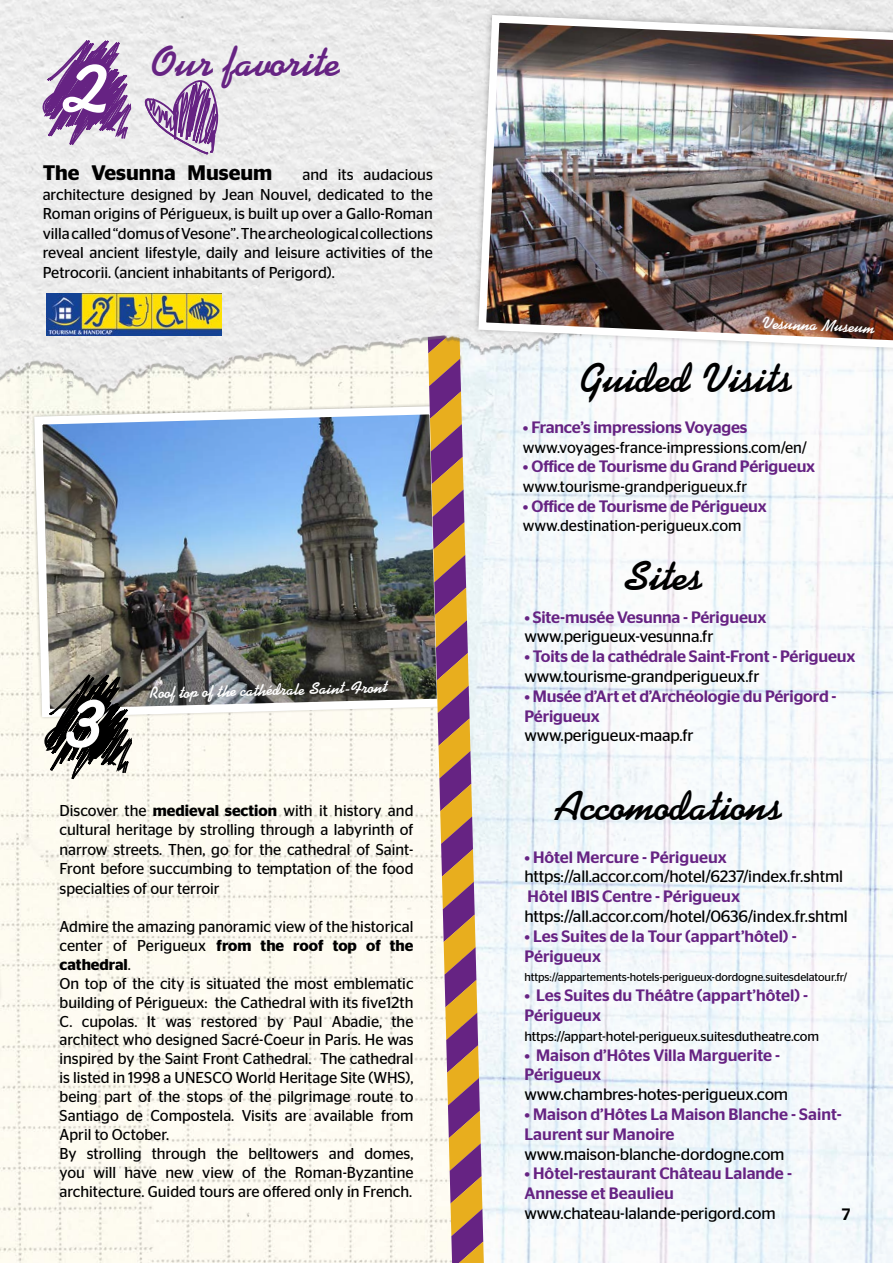
<style>
.page{position:relative;width:893px;height:1263px;background:#fff}
.page>*{position:absolute;margin:0;border:0;box-sizing:border-box;transform-origin:0 0}
.t1{font:700 83.25px "Kaufmann BT";color:#fff}
.t2{font:700 82.95px "Kaufmann BT";color:#fff}
.t3{font:700 41.55px "Kaufmann BT";color:#000}
.t4{font:700 41.55px "Kaufmann BT";color:#662383}
.t5{font:600 21px "Stag Sans";color:#000}
.t6{font:500 16.5px/19.8px "Stag Sans";color:#662383}
.t7{font:16.5px "Stag Sans";letter-spacing:-.01em;color:#000}
.t8{font:700 16.5px "Kaufmann BT";color:#fff}
.t9{font:500 16.5px "Stag Sans";color:#000}
.t10{font:15.75px/18.9px "Stag Sans";color:#000;text-align:justify}
.t11{font:13.5px "Stag Sans";letter-spacing:-.01em;color:#000}
.t12{font:11.4px "Stag Sans";letter-spacing:-.01em;color:#000}
.s1{font-weight:600}
</style>
<div class="page">
<img style="left:0;top:449px;width:422px;height:814px">
<img style="left:30px;top:449px;width:392px;height:272px">
<img style="left:484px;top:449px;width:409px;height:814px">
<svg style="left:422px;top:449px;width:62px;height:814px"></svg>
<img style="left:0;top:0;width:893px;height:449px">
<svg style="left:472px;top:8px;width:421px;height:348px;fill:#eeeeef"></svg>
<img style="left:474px;top:11px;width:419px;height:342px">
<svg style="left:43px;top:673px;width:91px;height:108px"></svg>
<div style="left:0;top:696px;width:6px;height:348px;background:#fefcf0"></div>
<svg style="left:0;top:0;width:233px;height:311px"></svg>
<img style="left:46px;top:293px;width:176px;height:42px">
<h1 class="t1" style="left:68px;top:35px;width:42px">2</h1>
<h3 class="t4" style="left:152px;top:38px;width:191px">Our favorite</h3>
<h3 class="t5" style="left:43px;top:161px;width:231px">The Vesunna Museum</h3>
<p class="t10" style="left:43px;top:165px;width:392px;line-height:19.5px;text-indent:260px">and its audacious architecture designed by Jean Nouvel, dedicated to the Roman origins of Périgueux, is built up over a Gallo-Roman villa called “domus of Vesone”. The archeological collections reveal ancient lifestyle, daily and leisure activities of the Petrocorii. (ancient inhabitants of Perigord).</p>
<h2 class="t2" style="left:67px;top:671px;width:42px">3</h2>
<p class="t8" style="left:149px;top:682px;width:240px;rotate:-1deg">Roof top of the cathédrale Saint-Front</p>
<p class="t10" style="left:60px;top:800px;width:355px;line-height:19.5px">Discover the <span class="s1">medieval section</span> with it history and cultural heritage by strolling through a labyrinth of narrow streets. Then, go for the cathedral of Saint-Front before succumbing to temptation of the food specialties of our terroir</p>
<p class="t10" style="left:60px;top:917px;width:356px;text-align:left">Admire the amazing panoramic view of the historical center of Perigueux <span class="s1">from the roof top of the cathedral</span>.<br>On top of the city is situated the most emblematic building of Périgueux: the Cathedral with its five12th C. cupolas. It was restored by Paul Abadie, the architect who designed Sacré-Coeur in Paris. He was inspired by the Saint Front Cathedral. The cathedral is listed in 1998 a UNESCO World Heritage Site (WHS), being part of the stops of the pilgrimage route to Santiago de Compostela. Visits are available from April to October.<br>By strolling through the belltowers and domes, you will have new view of the Roman-Byzantine architecture. Guided tours are offered only in French.</p>
<p class="t8" style="left:762px;top:313px;width:115px;rotate:2deg">Vesunna Museum</p>
<h3 class="t3" style="left:581px;top:354px;width:214px">Guided Visits</h3>
<p class="t6" style="left:523px;top:417px;width:226px">• France’s impressions Voyages</p>
<p class="t10" style="left:523px;top:438px;width:286px">www.voyages-france-impressions.com/en/</p>
<p class="t6" style="left:523px;top:457px;width:294px">• Office de Tourisme du Grand Périgueux</p>
<p class="t10" style="left:523px;top:477px;width:226px">www.tourisme-grandperigueux.fr</p>
<p class="t6" style="left:523px;top:496px;width:245px">• Office de Tourisme de Périgueux</p>
<p class="t10" style="left:523px;top:516px;width:220px">www.destination-perigueux.com</p>
<h3 class="t3" style="left:623px;top:552px;width:81px">Sites</h3>
<p class="t6" style="left:524px;top:607px;width:243px">• Site-musée Vesunna - Périgueux</p>
<p class="t7" style="left:524px;top:627px;width:191px">www.perigueux-vesunna.fr</p>
<p class="t6" style="left:524px;top:646px;width:333px">• Toits de la cathédrale Saint-Front - Périgueux</p>
<p class="t7" style="left:524px;top:667px;width:237px">www.tourisme-grandperigueux.fr</p>
<p class="t6" style="left:524px;top:686px;width:314px">• Musée d’Art et d’Archéologie du Périgord -<br>Périgueux</p>
<p class="t7" style="left:524px;top:726px;width:171px">www.perigueux-maap.fr</p>
<h3 class="t3" style="left:554px;top:782px;width:230px">Accomodations</h3>
<p class="t6" style="left:524px;top:847px;width:204px">• Hôtel Mercure - Périgueux</p>
<p class="t7" style="left:524px;top:867px;width:320px">https://all.accor.com/hotel/6237/index.fr.shtml</p>
<p class="t6" style="left:528px;top:886px;width:214px">Hôtel IBIS Centre - Périgueux</p>
<p class="t7" style="left:524px;top:907px;width:325px">https://all.accor.com/hotel/0636/index.fr.shtml</p>
<p class="t6" style="left:524px;top:926px;width:274px">• Les Suites de la Tour (appart’hôtel) -<br>Périgueux</p>
<p class="t12" style="left:524px;top:971px;width:324px">https://appartements-hotels-perigueux-dordogne.suitesdelatour.fr/</p>
<p class="t6" style="left:524px;top:985px;width:285px">• Les Suites du Théâtre (appart’hôtel) -<br>Périgueux</p>
<p class="t11" style="left:524px;top:1028px;width:296px">https://appart-hotel-perigueux.suitesdutheatre.com</p>
<p class="t6" style="left:524px;top:1045px;width:257px">• Maison d’Hôtes Villa Marguerite -<br>Périgueux</p>
<p class="t7" style="left:524px;top:1085px;width:265px">www.chambres-hotes-perigueux.com</p>
<p class="t6" style="left:524px;top:1104px;width:319px">• Maison d’Hôtes La Maison Blanche - Saint-<br>Laurent sur Manoire</p>
<p class="t7" style="left:524px;top:1144px;width:262px">www.maison-blanche-dordogne.com</p>
<p class="t6" style="left:524px;top:1164px;width:269px">• Hôtel-restaurant Château Lalande -<br>Annesse et Beaulieu</p>
<p class="t7" style="left:524px;top:1204px;width:253px">www.chateau-lalande-perigord.com</p>
<p class="t9" style="left:842px;top:1205px;width:10px">7</p>
</div>
